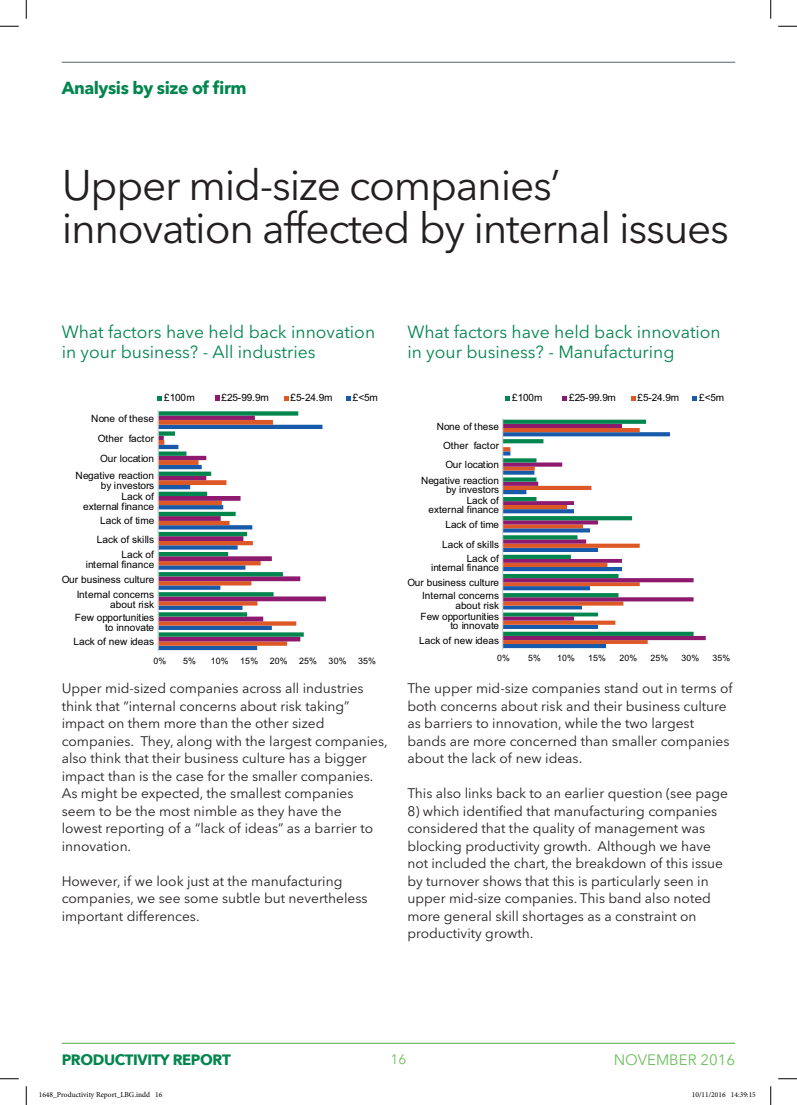
<style>
.page{position:relative;width:797px;height:1105px;background:#fff}
.page>*{position:absolute;margin:0;border:0;box-sizing:border-box;transform-origin:0 0}
.t1{font:42.5px/42.5px "Avenir Next LT Pro";letter-spacing:-.03em;color:#231f20}
.t2{font:17.5px/20px "Avenir Next LT Pro";color:#03854e}
.t3{font:700 17.5px "Avenir Next LT Pro";letter-spacing:-.025em;color:#03854e}
.t4{font:700 15px "Avenir Next LT Pro";letter-spacing:-.025em;color:#03854e}
.t5{font:15px "Avenir Next LT Pro";color:#6dbf5d}
.t6{font:13.75px/17.5px "Avenir Next LT Pro";color:#231f20}
.t7{font:13.75px "Avenir Next LT Pro";color:#6dbf5d}
.t8{font:10.12px/10.1px "Arial";letter-spacing:.005em;color:#000001;text-align:right}
.t9{font:10px/9.4px "Arial";letter-spacing:.005em;color:#000001;text-align:right}
.t10{font:8.88px "Arial";letter-spacing:.015em;color:#000001}
.t11{font:8.75px "Arial";letter-spacing:.015em;color:#000001}
.t12{font:7.5px "Minion Pro";color:#000}
</style>
<div class="page">
<hr style="left:62px;top:1043px;width:673px;height:1px;background:#6dbf5d">
<hr style="left:62px;top:62px;width:673px;height:1px;background:#7b858a">
<svg style="left:158px;top:396px;width:4px;height:4px"></svg>
<svg style="left:215px;top:396px;width:4px;height:5px"></svg>
<svg style="left:284px;top:396px;width:4px;height:4px"></svg>
<svg style="left:346px;top:396px;width:4px;height:4px"></svg>
<svg style="left:159px;top:646px;width:99px;height:4px"></svg>
<svg style="left:304px;top:424px;width:22px;height:178px"></svg>
<svg style="left:159px;top:411px;width:145px;height:235px"></svg>
<hr style="left:157px;top:410px;width:2px;height:241px;background:#d0d1d1">
<svg style="left:503px;top:640px;width:167px;height:8px"></svg>
<svg style="left:503px;top:578px;width:202px;height:62px;fill:#8d1a6f"></svg>
<svg style="left:503px;top:420px;width:190px;height:216px"></svg>
<hr style="left:502px;top:418px;width:1px;height:232px;background:#d0d1d1">
<svg style="left:505px;top:396px;width:5px;height:4px"></svg>
<svg style="left:562px;top:396px;width:5px;height:5px"></svg>
<svg style="left:631px;top:396px;width:4px;height:4px"></svg>
<svg style="left:692px;top:396px;width:5px;height:4px"></svg>
<svg style="left:0;top:25px;width:19px;height:2px"></svg>
<svg style="left:778px;top:25px;width:19px;height:2px"></svg>
<svg style="left:0;top:1078px;width:19px;height:1px"></svg>
<svg style="left:778px;top:1078px;width:19px;height:1px"></svg>
<svg style="left:25px;top:0;width:2px;height:19px"></svg>
<svg style="left:25px;top:1086px;width:2px;height:19px"></svg>
<svg style="left:770px;top:0;width:1px;height:19px"></svg>
<svg style="left:770px;top:1086px;width:1px;height:19px"></svg>
<p class="t3" style="left:62px;top:78px;width:187px">Analysis by size of firm</p>
<h1 class="t1" style="left:62px;top:164px;width:669px">Upper mid-size companies’ innovation affected by internal issues</h1>
<p class="t2" style="left:62px;top:322px;width:315px">What factors have held back innovation in your business? - All industries</p>
<p class="t2" style="left:407px;top:322px;width:315px">What factors have held back innovation in your business? - Manufacturing</p>
<p class="t8" style="left:164px;top:393px;width:32px">£100m</p>
<p class="t8" style="left:222px;top:393px;width:49px">£25-99.9m</p>
<p class="t8" style="left:290px;top:392px;width:43px">£5-24.9m</p>
<p class="t8" style="left:353px;top:392px;width:27px">£&lt;5m</p>
<p class="t9" style="left:512px;top:393px;width:32px">£100m</p>
<p class="t9" style="left:569px;top:393px;width:48px">£25-99.9m</p>
<p class="t9" style="left:637px;top:393px;width:43px">£5-24.9m</p>
<p class="t9" style="left:699px;top:393px;width:27px">£&lt;5m</p>
<p class="t8" style="left:91px;top:414px;width:64px">None of these</p>
<p class="t9" style="left:437px;top:421px;width:64px">None of these</p>
<p class="t8" style="left:98px;top:434px;width:58px">Other factor</p>
<p class="t9" style="left:443px;top:441px;width:57px">Other factor</p>
<p class="t8" style="left:100px;top:454px;width:56px">Our location</p>
<p class="t9" style="left:445px;top:460px;width:55px">Our location</p>
<p class="t8" style="left:75px;top:470px;width:80px">Negative reaction by investors</p>
<p class="t8" style="left:83px;top:492px;width:73px">Lack of<br>external finance</p>
<p class="t9" style="left:421px;top:475px;width:80px">Negative reaction by investors</p>
<p class="t9" style="left:428px;top:496px;width:72px">Lack of<br>external finance</p>
<p class="t8" style="left:100px;top:515px;width:56px">Lack of time</p>
<p class="t9" style="left:445px;top:520px;width:55px">Lack of time</p>
<p class="t8" style="left:97px;top:534px;width:59px">Lack of skills</p>
<p class="t9" style="left:442px;top:539px;width:58px">Lack of skills</p>
<p class="t8" style="left:86px;top:549px;width:70px">Lack of<br>internal finance</p>
<p class="t9" style="left:431px;top:554px;width:70px">Lack of<br>internal finance</p>
<p class="t8" style="left:62px;top:574px;width:94px">Our business culture</p>
<p class="t9" style="left:407px;top:578px;width:93px">Our business culture</p>
<p class="t8" style="left:77px;top:590px;width:79px">Internal concerns about risk</p>
<p class="t9" style="left:422px;top:591px;width:78px">Internal concerns about risk</p>
<p class="t8" style="left:75px;top:612px;width:81px">Few opportunities to innovate</p>
<p class="t9" style="left:420px;top:612px;width:80px">Few opportunities to innovate</p>
<p class="t8" style="left:74px;top:636px;width:82px">Lack of new ideas</p>
<p class="t9" style="left:419px;top:636px;width:81px">Lack of new ideas</p>
<p class="t10" style="left:154px;top:655px;width:14px">0%</p>
<p class="t10" style="left:183px;top:655px;width:14px">5%</p>
<p class="t10" style="left:211px;top:655px;width:19px">10%</p>
<p class="t10" style="left:240px;top:655px;width:19px">15%</p>
<p class="t10" style="left:270px;top:655px;width:19px">20%</p>
<p class="t10" style="left:299px;top:655px;width:19px">25%</p>
<p class="t10" style="left:328px;top:655px;width:19px">30%</p>
<p class="t10" style="left:358px;top:655px;width:19px">35%</p>
<p class="t11" style="left:497px;top:652px;width:14px">0%</p>
<p class="t11" style="left:528px;top:652px;width:14px">5%</p>
<p class="t11" style="left:557px;top:652px;width:19px">10%</p>
<p class="t11" style="left:588px;top:652px;width:19px">15%</p>
<p class="t11" style="left:619px;top:652px;width:19px">20%</p>
<p class="t11" style="left:650px;top:652px;width:19px">25%</p>
<p class="t11" style="left:681px;top:652px;width:19px">30%</p>
<p class="t11" style="left:712px;top:652px;width:19px">35%</p>
<p class="t6" style="left:62px;top:680px;width:327px">Upper mid-sized companies across all industries think that “internal concerns about risk taking” impact on them more than the other sized companies. They, along with the largest companies, also think that their business culture has a bigger impact than is the case for the smaller companies.<br>As might be expected, the smallest companies seem to be the most nimble as they have the<br>lowest reporting of a “lack of ideas” as a barrier to innovation.</p>
<p class="t6" style="left:62px;top:872px;width:307px">However, if we look just at the manufacturing companies, we see some subtle but nevertheless important differences.</p>
<p class="t6" style="left:407px;top:680px;width:326px">The upper mid-size companies stand out in terms of both concerns about risk and their business culture as barriers to innovation, while the two largest bands are more concerned than smaller companies about the lack of new ideas.</p>
<p class="t6" style="left:407px;top:785px;width:322px">This also links back to an earlier question (see page</p>
<p class="t6" style="left:407px;top:802px;width:317px">8) which identified that manufacturing companies considered that the quality of management was blocking productivity growth. Although we have not included the chart, the breakdown of this issue by turnover shows that this is particularly seen in upper mid-size companies. This band also noted more general skill shortages as a constraint on productivity growth.</p>
<p class="t4" style="left:62px;top:1051px;width:170px">PRODUCTIVITY REPORT</p>
<p class="t7" style="left:390px;top:1051px;width:17px">16</p>
<p class="t5" style="left:613px;top:1051px;width:123px">NOVEMBER 2016</p>
<p class="t12" style="left:39px;top:1090px;width:125px">1648_Productivity Report_LBG.indd 16</p>
<p class="t12" style="left:692px;top:1090px;width:65px">10/11/2016 14:39:15</p>
</div>
